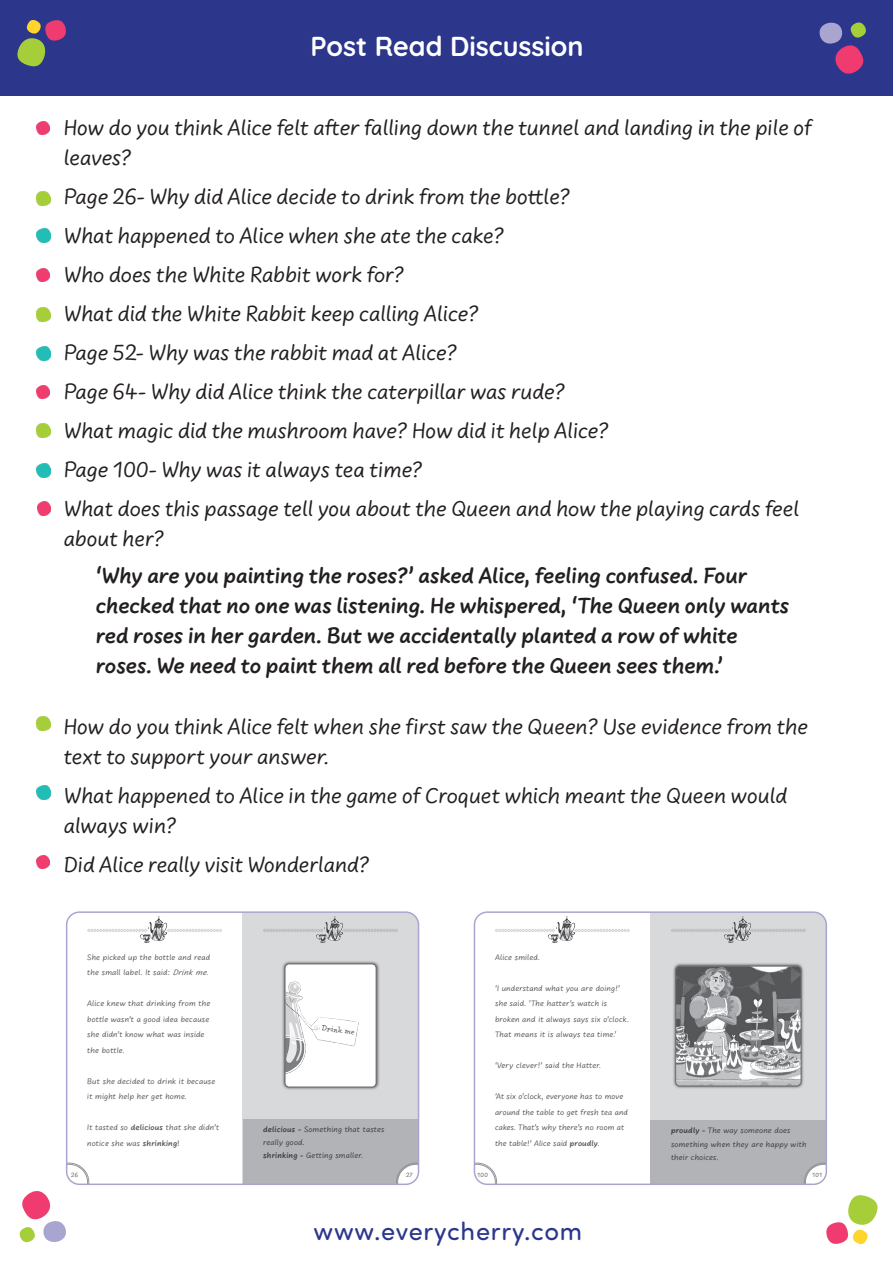
<style>
.page{position:relative;width:893px;height:1263px;background:#fff}
.page>*{position:absolute;margin:0;border:0;box-sizing:border-box;transform-origin:0 0}
.Page_Title{font:700 27.3px "Quicksand";color:#fff}
.t1{font:25.5px "Sofia Pro Soft";letter-spacing:.03em;color:#2c378c}
.Body{font:22.65px/30px "Uberhand Pro";color:#231f20}
.Body-2{font:700 22.65px/30px "Uberhand Pro";color:#231f20}
.t2{font:8.25px/15.5px "Uberhand Pro";letter-spacing:.015em;color:#57585a}
.t3{font:8.25px/13px "Uberhand Pro";letter-spacing:.02em;color:#3e3e3f}
.t4{font:7.8px "Bowman";color:#231f20}
.t5{font:6.3px "Uberhand Pro";letter-spacing:.05em;color:#57585a}
.s1{font-style:italic}
.s2{font-weight:700}
.s3{font-family:"Myriad Pro"}
</style>
<div class="page">
<div style="left:0;top:0;width:893px;height:96px;background:#2c378c"></div>
<svg style="left:17px;top:20px;width:49px;height:47px"></svg>
<svg style="left:819px;top:22px;width:47px;height:52px"></svg>
<svg style="left:37px;top:229px;width:13px;height:13px"></svg>
<svg style="left:37px;top:786px;width:13px;height:13px"></svg>
<img style="left:37px;top:121px;width:13px;height:14px">
<svg style="left:37px;top:502px;width:13px;height:13px"></svg>
<svg style="left:37px;top:855px;width:13px;height:13px"></svg>
<svg style="left:37px;top:269px;width:13px;height:13px"></svg>
<img style="left:37px;top:191px;width:13px;height:14px">
<img style="left:37px;top:716px;width:14px;height:14px">
<img style="left:37px;top:308px;width:13px;height:14px">
<img style="left:37px;top:347px;width:13px;height:14px">
<img style="left:37px;top:463px;width:13px;height:14px">
<svg style="left:37px;top:385px;width:13px;height:13px"></svg>
<img style="left:37px;top:423px;width:13px;height:14px">
<div style="left:243px;top:912px;width:175px;height:272px;background:#d8d9db"></div>
<div style="left:243px;top:1119px;width:175px;height:65px;background:#b2b3b7"></div>
<div style="left:281px;top:960px;width:99px;height:131px;background:#231f20;opacity:.75"></div>
<img style="left:285px;top:964px;width:91px;height:123px">
<div style="left:285px;top:963px;width:92px;height:124px;border:1px solid #6c6d70;border-radius:4px"></div>
<svg style="left:19px;top:1163px;width:70px;height:80px"></svg>
<svg style="left:396px;top:1163px;width:22px;height:21px"></svg>
<svg style="left:87px;top:929px;width:50px;height:3px"></svg>
<img style="left:137px;top:916px;width:35px;height:27px">
<img style="left:316px;top:916px;width:27px;height:27px">
<svg style="left:167px;top:929px;width:55px;height:3px"></svg>
<svg style="left:263px;top:929px;width:60px;height:3px"></svg>
<svg style="left:343px;top:929px;width:55px;height:3px"></svg>
<div style="left:66px;top:911px;width:353px;height:274px;border:2px solid #a9a5ce;border-radius:13px"></div>
<div style="left:650px;top:912px;width:176px;height:272px;background:#d8d9db"></div>
<div style="left:650px;top:1120px;width:176px;height:64px;background:#b2b3b7"></div>
<div style="left:672px;top:962px;width:133px;height:127px;background:#231f20;opacity:.75"></div>
<img style="left:676px;top:966px;width:125px;height:120px">
<div style="left:675px;top:966px;width:126px;height:120px;border:1px solid #6c6d70;border-radius:4px"></div>
<svg style="left:474px;top:1163px;width:23px;height:21px"></svg>
<svg style="left:804px;top:1163px;width:74px;height:82px"></svg>
<svg style="left:495px;top:929px;width:50px;height:3px"></svg>
<img style="left:545px;top:916px;width:35px;height:27px">
<img style="left:724px;top:916px;width:27px;height:27px">
<svg style="left:575px;top:929px;width:55px;height:3px"></svg>
<svg style="left:671px;top:929px;width:60px;height:3px"></svg>
<svg style="left:750px;top:929px;width:56px;height:3px"></svg>
<div style="left:474px;top:911px;width:353px;height:274px;border:2px solid #a9a5ce;border-radius:13px"></div>
<p class="Page_Title" style="left:310px;top:23px;width:275px">Post Read Discussion</p>
<p class="Body" style="left:64px;top:111px;width:750px">How do you think Alice felt after falling down the tunnel and landing in the pile of leaves?</p>
<p class="Body" style="left:64px;top:180px;width:508px">Page 26- Why did Alice decide to drink from the bottle?</p>
<p class="Body" style="left:64px;top:219px;width:442px">What happened to Alice when she ate the cake?</p>
<p class="Body" style="left:64px;top:258px;width:342px">Who does the White Rabbit work for?</p>
<p class="Body" style="left:64px;top:297px;width:417px">What did the White Rabbit keep calling Alice?</p>
<p class="Body" style="left:64px;top:336px;width:395px">Page 52- Why was the rabbit mad at Alice?</p>
<p class="Body" style="left:64px;top:375px;width:503px">Page 64- Why did Alice think the caterpillar was rude?</p>
<p class="Body" style="left:64px;top:414px;width:547px">What magic did the mushroom have? How did it help Alice?</p>
<p class="Body" style="left:64px;top:453px;width:360px">Page 100- Why was it always tea time?</p>
<p class="Body" style="left:64px;top:492px;width:737px">What does this passage tell you about the Queen and how the playing cards feel about her?</p>
<p class="Body-2" style="left:96px;top:559px;width:695px">‘Why are you painting the roses?’ asked Alice, feeling confused. Four checked that no one was listening. He whispered, ‘The Queen only wants red roses in her garden. But we accidentally planted a row of white roses. We need to paint them all red before the Queen sees them.’</p>
<p class="Body" style="left:64px;top:710px;width:746px">How do you think Alice felt when she first saw the Queen? Use evidence from the text to support your answer.</p>
<p class="Body" style="left:64px;top:779px;width:725px">What happened to Alice in the game of Croquet which meant the Queen would always win?</p>
<p class="Body" style="left:64px;top:848px;width:307px">Did Alice really visit Wonderland?</p>
<p class="t2" style="left:87px;top:949px;width:126px">She picked up the bottle and read the small label. It said: <span class="s1">Drinkme.</span></p>
<p class="t2" style="left:87px;top:995px;width:125px">Alice knew that drinking from the bottle wasn’t a good idea because she didn’t know what was inside the bottle.</p>
<p class="t2" style="left:87px;top:1073px;width:130px">But she decided to drink it because it might help her get home.</p>
<p class="t2" style="left:87px;top:1119px;width:133px">It tasted so <span class="s2">delicious</span> that she didn’t notice she was <span class="s2">shrinking</span><span class="s3">!</span></p>
<p class="t3" style="left:263px;top:1122px;width:123px"><span class="s2">delicious -</span> Something that tastes really good.<br><span class="s2">shrinking -</span> Getting smaller.</p>
<p class="t4" style="left:323px;top:1022px;width:34px;rotate:8deg">Drink me</p>
<p class="t5" style="left:71px;top:1170px;width:9px">26</p>
<p class="t5" style="left:406px;top:1171px;width:8px">27</p>
<p class="t2" style="left:495px;top:949px;width:46px">Alice smiled.</p>
<p class="t2" style="left:495px;top:980px;width:135px">‘I understand what you are doing!’ she said. ‘The hatter’s watch is broken and it always says six o’clock.<br>That means it is always tea time.’</p>
<p class="t2" style="left:495px;top:1057px;width:107px">‘Very clever!’ said the Hatter.</p>
<p class="t2" style="left:495px;top:1088px;width:134px">‘At six o’clock, everyone has to move around the table to get fresh tea and cakes. That’s why there’s no room at the table!’ Alice said <span class="s2">proudly</span>.</p>
<p class="t3" style="left:671px;top:1124px;width:137px"><span class="s2">proudly -</span> The way someone does something when they are happy with their choices.</p>
<p class="t5" style="left:477px;top:1170px;width:12px">100</p>
<p class="t5" style="left:812px;top:1171px;width:12px">101</p>
<p class="t1" style="left:314px;top:1214px;width:270px">www.everycherry.com</p>
</div>
